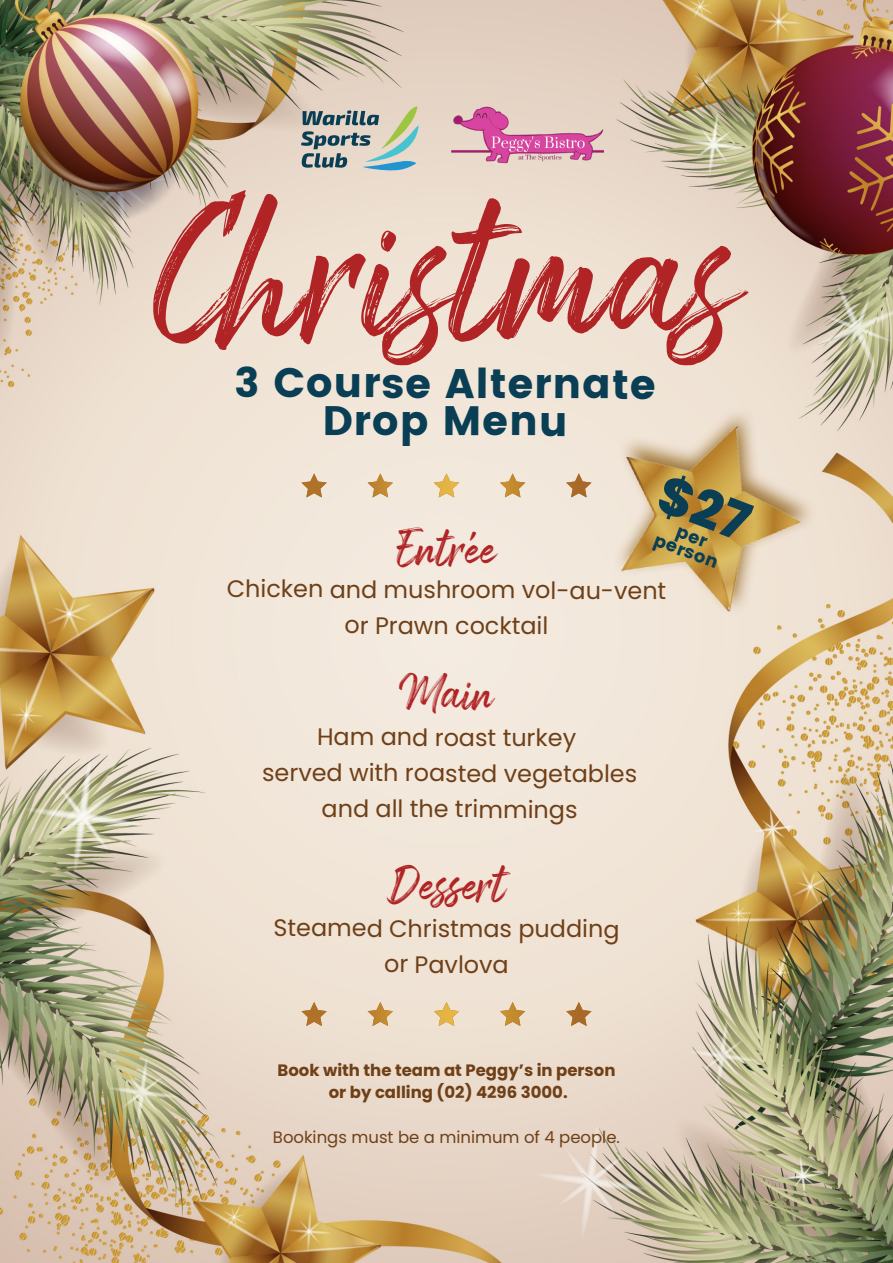
<style>
.page{position:relative;width:893px;height:1263px;background:#fff}
.page>*{position:absolute;margin:0;border:0;box-sizing:border-box;transform-origin:0 0}
.t1{font:170.55px "Arsilon";color:#b12425}
.t2{font:44.25px "Arsilon";color:#b12425}
.t3{font:41.25px "Poppins";letter-spacing:.015em;color:#093e54}
.t4{font:23.85px "Poppins";letter-spacing:-.005em;color:#6f4018}
.t5{font:17.85px "Poppins";color:#093e54}
.t6{font:700 16.5px "Poppins";color:#6f4018}
.t7{font:16.5px "Poppins";color:#6f4018}
</style>
<div class="page">
<img style="left:0;top:0;width:893px;height:1263px">
<img style="left:450px;top:86px;width:153px;height:120px">
<svg style="left:301px;top:106px;width:118px;height:65px;background:#abb5ad"></svg>
<div style="left:612px;top:405px;width:207px;height:212px;background:#f0e2d5"></div>
<img style="left:591px;top:415px;width:228px;height:221px">
<svg style="left:301px;top:473px;width:290px;height:24px;background:#e7d4ba"></svg>
<svg style="left:301px;top:1002px;width:290px;height:24px;background:#e5cfb2"></svg>
<svg style="left:654px;top:471px;width:100px;height:76px;background:#c9a047"></svg>
<p class="t1" style="left:153px;top:170px;width:588px">Christmas</p>
<p class="t3" style="left:235px;top:360px;width:423px">3 Course Alternate</p>
<p class="t3" style="left:322px;top:397px;width:247px">Drop Menu</p>
<p class="t2" style="left:397px;top:522px;width:101px">Entrée</p>
<p class="t5" style="left:658px;top:529px;width:69px;rotate:21deg">person</p>
<p class="t4" style="left:227px;top:576px;width:441px">Chicken and mushroom vol-au-vent</p>
<p class="t4" style="left:344px;top:612px;width:206px">or Prawn cocktail</p>
<p class="t2" style="left:399px;top:666px;width:96px">Main</p>
<p class="t4" style="left:317px;top:723px;width:261px">Ham and roast turkey</p>
<p class="t4" style="left:262px;top:759px;width:377px">served with roasted vegetables</p>
<p class="t4" style="left:322px;top:795px;width:258px">and all the trimmings</p>
<p class="t2" style="left:387px;top:857px;width:121px">Dessert</p>
<p class="t4" style="left:274px;top:915px;width:348px">Steamed Christmas pudding</p>
<p class="t4" style="left:384px;top:950px;width:126px">or Pavlova</p>
<p class="t6" style="left:277px;top:1060px;width:339px">Book with the team at Peggy’s in person</p>
<p class="t6" style="left:329px;top:1083px;width:240px">or by calling (02) 4296 3000.</p>
<p class="t7" style="left:273px;top:1127px;width:349px">Bookings must be a minimum of 4 people.</p>
</div>
